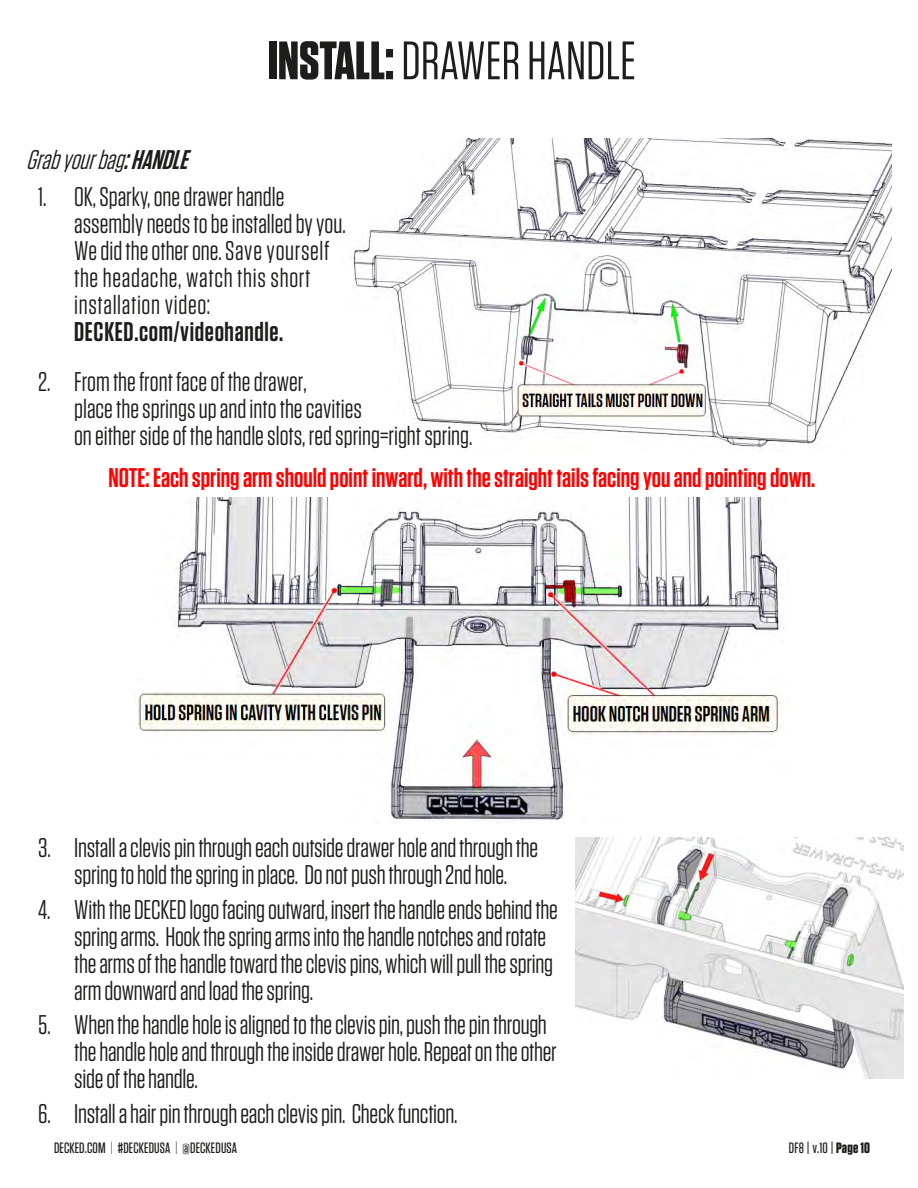
<style>
.page{position:relative;width:918px;height:1188px;background:#fff}
.page>*{position:absolute;margin:0;border:0;box-sizing:border-box;transform-origin:0 0}
.t1{font:54px "Tungsten";color:#1d1d1b}
.t2{font:27px/27px "Tungsten";letter-spacing:-.01em;color:#1d1d1b}
.t3{font:600 27px "Tungsten";color:#f00}
.t4{font:600 27px "Tungsten";letter-spacing:.025em;color:#1d1d1b}
.t5{font:italic 27px "Tungsten";color:#1d1d1b}
.t6{font:500 15px "Tungsten";letter-spacing:.01em;color:#1d1d1b}
.s1{font-weight:700}
.s2{font-weight:600}
.s3{font-weight:300}
</style>
<div class="page">
<img style="left:575px;top:837px;width:328px;height:241px">
<img style="left:350px;top:139px;width:541px;height:313px">
<img style="left:135px;top:497px;width:649px;height:326px">
<h1 class="t1" style="left:267px;top:33px;width:370px"><span class="s1">INSTALL:</span> DRAWER HANDLE</h1>
<p class="t5" style="left:26px;top:146px;width:170px">Grabyourbag<span class="s2">:HANDLE</span></p>
<p class="t2" style="left:74px;top:184px;width:273px;text-indent:-36px">1. OK, Sparky, one drawer handle assembly needs to be installed by you.<br>We did the other one.Save yourself the headache, watch this short installation video:</p>
<p class="t4" style="left:74px;top:317px;width:211px">DECKED.com/videohandle.</p>
<p class="t2" style="left:74px;top:368px;width:400px;text-indent:-36px">2. From the front face of the drawer,<br>place the springs up and into the cavities<br>on either side of the handle slots, red spring=right spring.</p>
<p class="t3" style="left:108px;top:463px;width:708px">NOTE: Each spring arm should point inward, with the straight tails facing you and pointing down.</p>
<p class="t2" style="left:38px;top:835px;width:502px;text-align:center">3. Install a clevis pin through each outside drawer hole and through the spring to hold the spring in place. Do not push through 2nd hole.</p>
<p class="t2" style="left:74px;top:896px;width:485px;text-indent:-36px">4. With the DECKED logo facing outward, insert the handle ends behind the spring arms. Hook the spring arms into the handle notches and rotate the arms of the handle toward the clevis pins, which will pull the spring arm downward and load the spring.</p>
<p class="t2" style="left:74px;top:1012px;width:484px;text-indent:-36px">5. When the handle hole is aligned to the clevis pin, push the pin through the handle hole and through the inside drawer hole. Repeat on the other side of the handle.</p>
<p class="t2" style="left:38px;top:1100px;width:421px">6. Install a hair pin through each clevis pin. Check function.</p>
<p class="t6" style="left:54px;top:1140px;width:185px">DECKED.COM <span class="s3">|</span> #DECKEDUSA <span class="s3">|</span> @DECKEDUSA</p>
<p class="t6" style="left:789px;top:1140px;width:83px">DF8 | v.10 | <span class="s1">Page 10</span></p>
</div>
